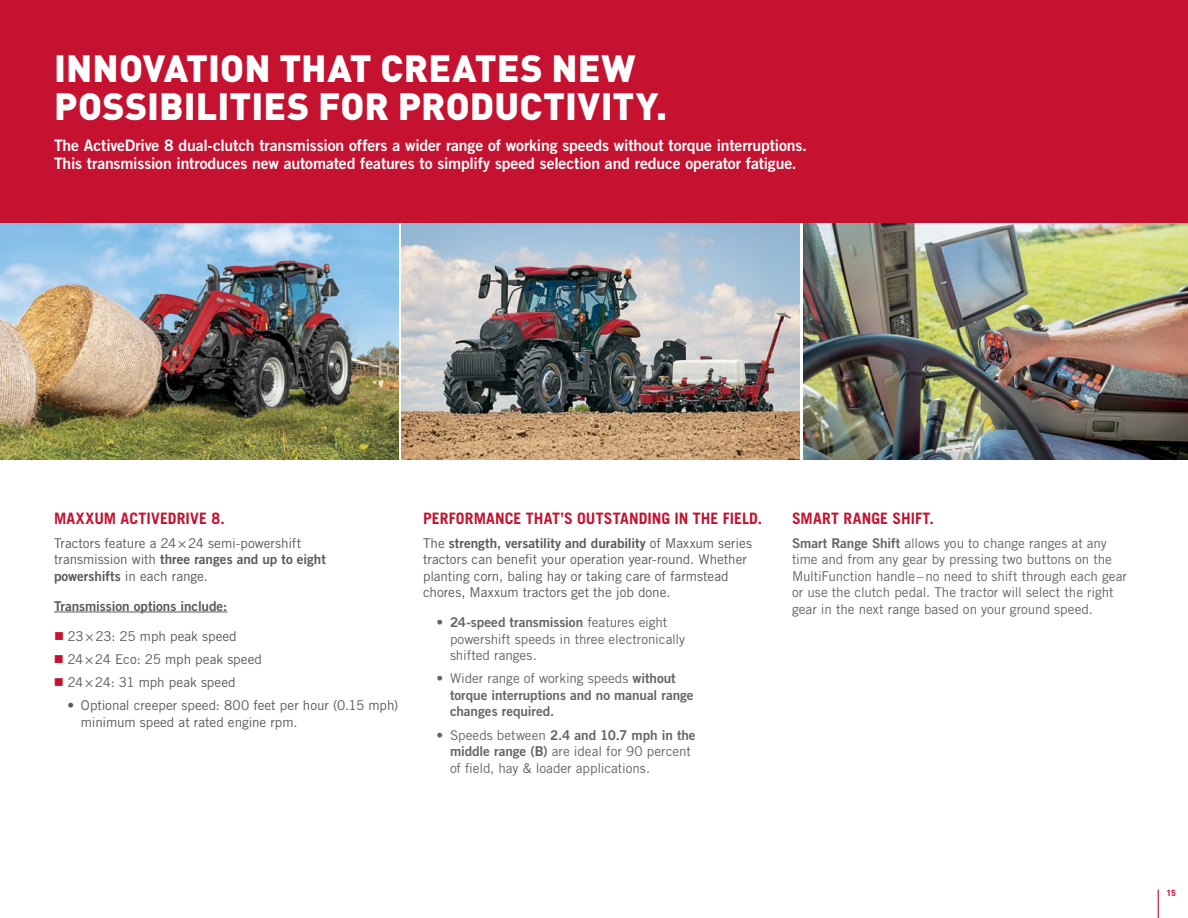
<style>
.page{position:relative;width:1188px;height:918px;background:#fff}
.page>*{position:absolute;margin:0;border:0;box-sizing:border-box;transform-origin:0 0}
.t1{font:900 37.5px/37.5px "DINOT";letter-spacing:.005em;color:#fff}
.t2{font:15.75px/18px "Trade Gothic LT Std Bd 2";letter-spacing:-.01em;color:#fff}
.t3{font:700 15.75px "Trade Gothic LT Std";letter-spacing:.01em;color:#c41230}
.t4{font:13.5px/16.5px "Trade Gothic LT Std";letter-spacing:-.005em;color:#636466}
.t5{font:13.5px/16.5px "Trade Gothic LT Std";letter-spacing:-.005em;color:#58595b}
.t6{font:13.5px/16.5px "Trade Gothic LT Std Bd 2";letter-spacing:-.005em;color:#636466}
.t7{font:13.5px "Trade Gothic LT Std Bd 2";letter-spacing:-.005em;color:#58595b}
.t8{font:700 8.7px "DINOT";color:#c41230}
.s1{font-family:"Trade Gothic LT Std"}
.s2{font-family:"Trade Gothic LT Std Bd 2"}
</style>
<div class="page">
<img style="left:803px;top:222px;width:385px;height:237px">
<img style="left:402px;top:222px;width:398px;height:237px">
<img style="left:0;top:222px;width:398px;height:237px">
<hr style="left:54px;top:612px;width:173px;height:1px;background:#58595b">
<div style="left:0;top:0;width:1188px;height:222px;background:#c41230"></div>
<svg style="left:1158px;top:890px;width:1px;height:28px"></svg>
<h1 class="t1" style="left:54px;top:48px;width:614px">INNOVATION THAT CREATES NEW<br>POSSIBILITIES FOR PRODUCTIVITY.</h1>
<p class="t2" style="left:54px;top:136px;width:755px">The ActiveDrive 8 dual-clutch transmission offers a wider range of working speeds without torque interruptions.<br>This transmission introduces new automated features to simplify speed selection and reduce operator fatigue.</p>
<p class="t3" style="left:54px;top:509px;width:172px">MAXXUM ACTIVEDRIVE 8.</p>
<p class="t5" style="left:54px;top:534px;width:249px">Tractors feature a 24×24 semi-powershift</p>
<p class="t7" style="left:54px;top:551px;width:273px"><span class="s1">transmission with</span> three ranges and up to eight</p>
<p class="t5" style="left:54px;top:567px;width:156px"><span class="s2">powershifts</span> in each range.</p>
<p class="t7" style="left:54px;top:597px;width:175px">Transmission options include:</p>
<p class="t5" style="left:67px;top:624px;width:196px;line-height:23.2px">23×23: 25 mph peak speed<br>24×24 Eco: 25 mph peak speed<br>24×24: 31 mph peak speed</p>
<p class="t5" style="left:81px;top:697px;width:319px;text-indent:-14px">• Optional creeper speed: 800 feet per hour (0.15 mph) minimum speed at rated engine rpm.</p>
<p class="t3" style="left:423px;top:509px;width:341px">PERFORMANCE THAT’S OUTSTANDING IN THE FIELD.</p>
<p class="t7" style="left:423px;top:534px;width:331px"><span class="s1">The</span> strength, versatility and durability <span class="s1">of Maxxum series</span></p>
<p class="t5" style="left:423px;top:551px;width:326px">tractors can benefit your operation year-round. Whether planting corn, baling hay or taking care of farmstead chores, Maxxum tractors get the job done.</p>
<p class="t6" style="left:436px;top:614px;width:232px">• 24-speed transmission <span class="s1">features eight</span></p>
<p class="t4" style="left:450px;top:630px;width:237px">powershift speeds in three electronically shifted ranges.</p>
<p class="t4" style="left:436px;top:670px;width:241px">• Wider range of working speeds <span class="s2">without</span></p>
<p class="t6" style="left:450px;top:687px;width:245px">torque interruptions and no manual range changes required.</p>
<p class="t6" style="left:436px;top:726px;width:261px"><span class="s1">• Speeds between</span> 2.4 and 10.7 mph in the</p>
<p class="t4" style="left:450px;top:743px;width:243px"><span class="s2">middle range (B)</span> are ideal for 90 percent of field, hay &amp; loader applications.</p>
<p class="t3" style="left:792px;top:509px;width:143px">SMART RANGE SHIFT.</p>
<p class="t4" style="left:792px;top:534px;width:337px"><span class="s2">Smart Range Shift</span> allows you to change ranges at any time and from any gear by pressing two buttons on the MultiFunction handle–no need to shift through each gear or use the clutch pedal. The tractor will select the right gear in the next range based on your ground speed.</p>
<p class="t8" style="left:1167px;top:887px;width:11px">15</p>
</div>
